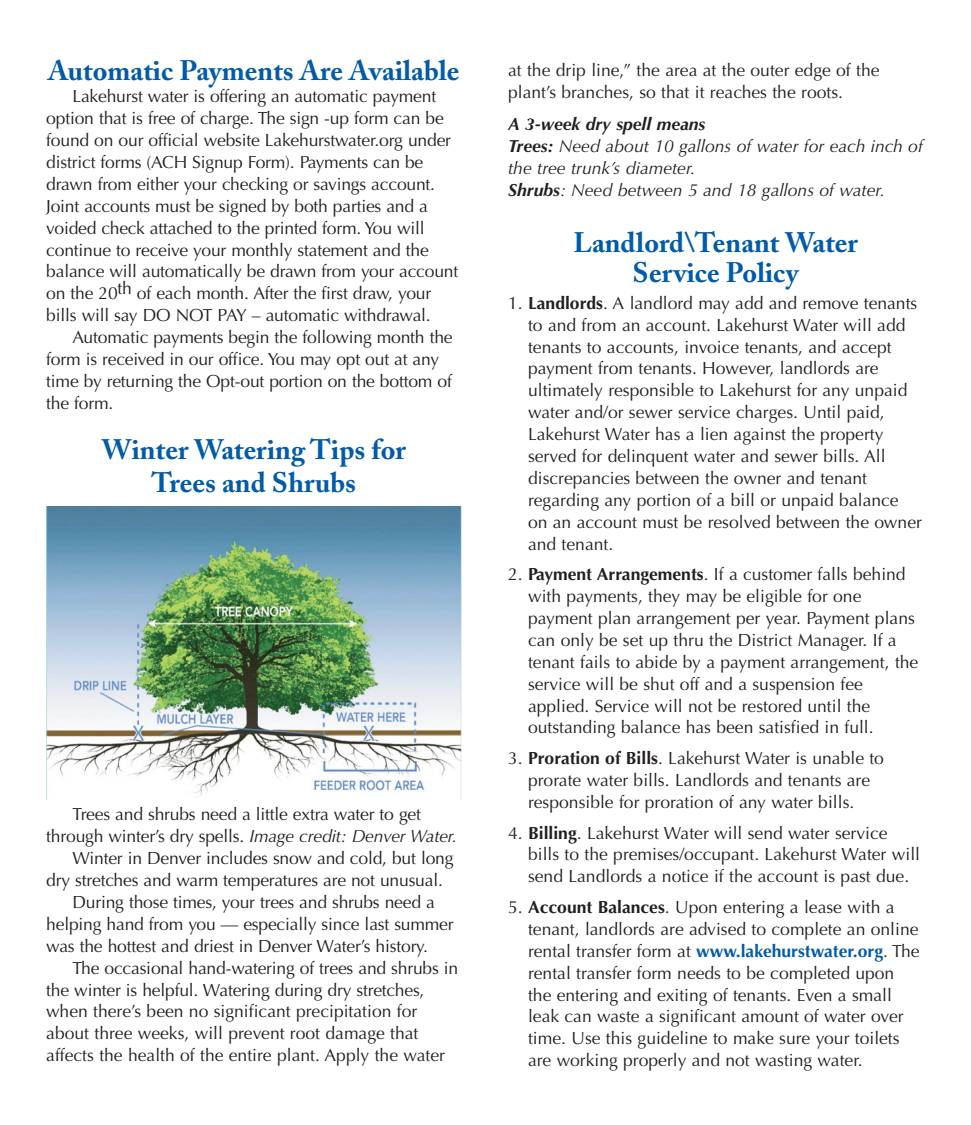
<style>
.page{position:relative;width:971px;height:1125px;background:#fff}
.page>*{position:absolute;margin:0;border:0;box-sizing:border-box;transform-origin:0 0}
.t1{font:700 28px/33.2px "Adobe Caslon";color:#015ba9;text-align:center}
.t2{font:17.5px/21.9px "Optima";color:#231f20}
.t3{font:italic 17.5px/21.9px "Optima";color:#231f20}
.s1{font-style:italic}
.s2{font-weight:700}
.s3{font-weight:700;color:#015ba9}
</style>
<div class="page">
<img style="left:46px;top:506px;width:415px;height:293px">
<h1 class="t1" style="left:48px;top:58px;width:413px">Automatic Payments Are Available</h1>
<p class="t2" style="left:46px;top:87px;width:413px;text-indent:26px">Lakehurst water is offering an automatic payment option that is free of charge. The sign -up form can be found on our official website Lakehurstwater.org under district forms (ACH Signup Form). Payments can be drawn from either your checking or savings account.<br>Joint accounts must be signed by both parties and a voided check attached to the printed form. You will continue to receive your monthly statement and the balance will automatically be drawn from your account on the 20th of each month. After the first draw, your bills will say DO NOT PAY – automatic withdrawal.</p>
<p class="t2" style="left:46px;top:328px;width:407px;text-indent:26px">Automatic payments begin the following month the form is received in our office. You may opt out at any time by returning the Opt-out portion on the bottom of the form.</p>
<h1 class="t1" style="left:102px;top:436px;width:305px">Winter Watering Tips for<br>Trees and Shrubs</h1>
<p class="t2" style="left:72px;top:805px;width:350px">Trees and shrubs need a little extra water to get</p>
<p class="t2" style="left:46px;top:826px;width:412px">through winter’s dry spells. <span class="s1">Image credit: Denver Water.</span></p>
<p class="t2" style="left:72px;top:848px;width:382px">Winter in Denver includes snow and cold, but long</p>
<p class="t2" style="left:46px;top:870px;width:398px">dry stretches and warm temperatures are not unusual.</p>
<p class="t2" style="left:72px;top:892px;width:364px">During those times, your trees and shrubs need a</p>
<p class="t2" style="left:46px;top:914px;width:409px">helping hand from you — especially since last summer</p>
<p class="t2" style="left:46px;top:936px;width:383px">was the hottest and driest in Denver Water’s history.</p>
<p class="t2" style="left:72px;top:958px;width:387px">The occasional hand-watering of trees and shrubs in</p>
<p class="t2" style="left:46px;top:980px;width:379px">the winter is helpful. Watering during dry stretches,</p>
<p class="t2" style="left:46px;top:1001px;width:372px">when there’s been no significant precipitation for</p>
<p class="t2" style="left:46px;top:1023px;width:373px">about three weeks, will prevent root damage that</p>
<p class="t2" style="left:46px;top:1045px;width:400px">affects the health of the entire plant. Apply the water</p>
<p class="t2" style="left:508px;top:61px;width:373px">at the drip line,” the area at the outer edge of the plant’s branches, so that it reaches the roots.</p>
<p class="t3" style="left:508px;top:115px;width:416px"><span class="s2">A 3-week dry spell means<br>Trees:</span> Need about 10 gallons of water for each inch of the tree trunk’s diameter.<br><span class="s2">Shrubs</span>: Need between 5 and 18 gallons of water.</p>
<h1 class="t1" style="left:573px;top:231px;width:286px;line-height:29.8px">Landlord\Tenant Water<br>Service Policy</h1>
<p class="t2" style="left:528px;top:293px;width:395px;text-indent:-20px">1. <span class="s2">Landlords</span>. A landlord may add and remove tenants to and from an account. Lakehurst Water will add tenants to accounts, invoice tenants, and accept payment from tenants. However, landlords are ultimately responsible to Lakehurst for any unpaid water and/or sewer service charges. Until paid, Lakehurst Water has a lien against the property served for delinquent water and sewer bills. All discrepancies between the owner and tenant regarding any portion of a bill or unpaid balance on an account must be resolved between the owner and tenant.</p>
<p class="t2" style="left:528px;top:565px;width:391px;text-indent:-20px">2. <span class="s2">Payment Arrangements</span>. If a customer falls behind with payments, they may be eligible for one payment plan arrangement per year. Payment plans can only be set up thru the District Manager. If a tenant fails to abide by a payment arrangement, the service will be shut off and a suspension fee applied. Service will not be restored until the outstanding balance has been satisfied in full.</p>
<p class="t2" style="left:508px;top:748px;width:377px;text-align:center">3. <span class="s2">Proration of Bills</span>. Lakehurst Water is unable to prorate water bills. Landlords and tenants are responsible for proration of any water bills.</p>
<p class="t2" style="left:528px;top:823px;width:393px;text-indent:-20px">4. <span class="s2">Billing</span>. Lakehurst Water will send water service bills to the premises/occupant. Lakehurst Water will send Landlords a notice if the account is past due.</p>
<p class="t2" style="left:528px;top:897px;width:393px;text-indent:-20px">5. <span class="s2">Account Balances</span>. Upon entering a lease with a tenant, landlords are advised to complete an online rental transfer form at <span class="s3">www.lakehurstwater.org</span>. The rental transfer form needs to be completed upon the entering and exiting of tenants. Even a small leak can waste a significant amount of water over time. Use this guideline to make sure your toilets are working properly and not wasting water.</p>
</div>
